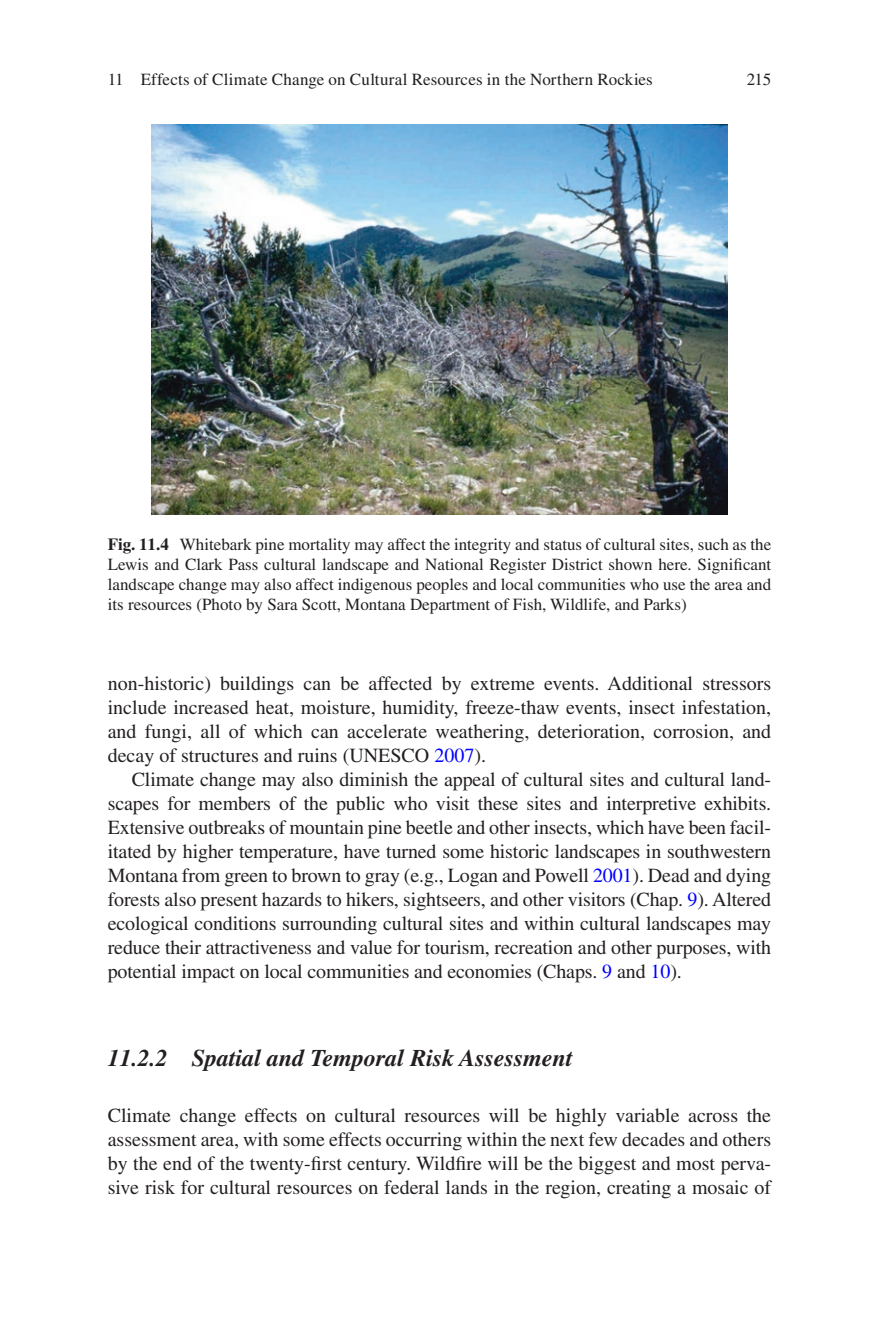
<style>
.page{position:relative;width:879px;height:1333px;background:#fff}
.page>*{position:absolute;margin:0;border:0;box-sizing:border-box;transform-origin:0 0}
.t1{font:italic 700 24px "Kcgcrp Wfflhf Times LT Std";color:#231f20}
.t2{font:20px/24px "Dsrxmf Lclwlq Times LT Std";color:#231f20;text-align:justify}
.t3{font:17px/20px "Dsrxmf Lclwlq Times LT Std";color:#231f20;text-align:justify}
.s1{font-family:"Shsncx Pdcmpb Times LT Std";font-weight:700}
.s2{color:#00f}
</style>
<div class="page">
<img style="left:151px;top:124px;width:576px;height:390px">
<p class="t3" style="left:108px;top:69px;width:547px">11 Effects of Climate Change on Cultural Resources in the Northern Rockies</p>
<p class="t3" style="left:747px;top:69px;width:26px">215</p>
<p class="t3" style="left:108px;top:534px;width:665px"><span class="s1">Fig. 11.4</span> Whitebark pine mortality may affect the integrity and status of cultural sites, such as the Lewis and Clark Pass cultural landscape and National Register District shown here. Significant landscape change may also affect indigenous peoples and local communities who use the area and its resources (Photo by Sara Scott, Montana Department of Fish, Wildlife, and Parks)</p>
<p class="t2" style="left:108px;top:671px;width:665px">non-historic) buildings can be affected by extreme events. Additional stressors include increased heat, moisture, humidity, freeze-thaw events, insect infestation, and fungi, all of which can accelerate weathering, deterioration, corrosion, and decay of structures and ruins (UNESCO <span class="s2">2007</span>).</p>
<p class="t2" style="left:108px;top:767px;width:665px;text-indent:24px">Climate change may also diminish the appeal of cultural sites and cultural land&shy;scapes for members of the public who visit these sites and interpretive exhibits.<br>Extensive outbreaks of mountain pine beetle and other insects, which have been facil&shy;itated by higher temperature, have turned some historic landscapes in southwestern Montana from green to brown to gray (e.g., Logan and Powell <span class="s2">2001</span>). Dead and dying forests also present hazards to hikers, sightseers, and other visitors (Chap. <span class="s2">9</span>). Altered ecological conditions surrounding cultural sites and within cultural landscapes may reduce their attractiveness and value for tourism, recreation and other purposes, with potential impact on local communities and economies (Chaps. <span class="s2">9</span> and <span class="s2">10</span>).</p>
<p class="t1" style="left:108px;top:1044px;width:466px">11.2.2 Spatial and Temporal Risk Assessment</p>
<p class="t2" style="left:108px;top:1103px;width:665px">Climate change effects on cultural resources will be highly variable across the assessment area, with some effects occurring within the next few decades and others by the end of the twenty-first century. Wildfire will be the biggest and most perva&shy;sive risk for cultural resources on federal lands in the region, creating a mosaic of</p>
</div>
